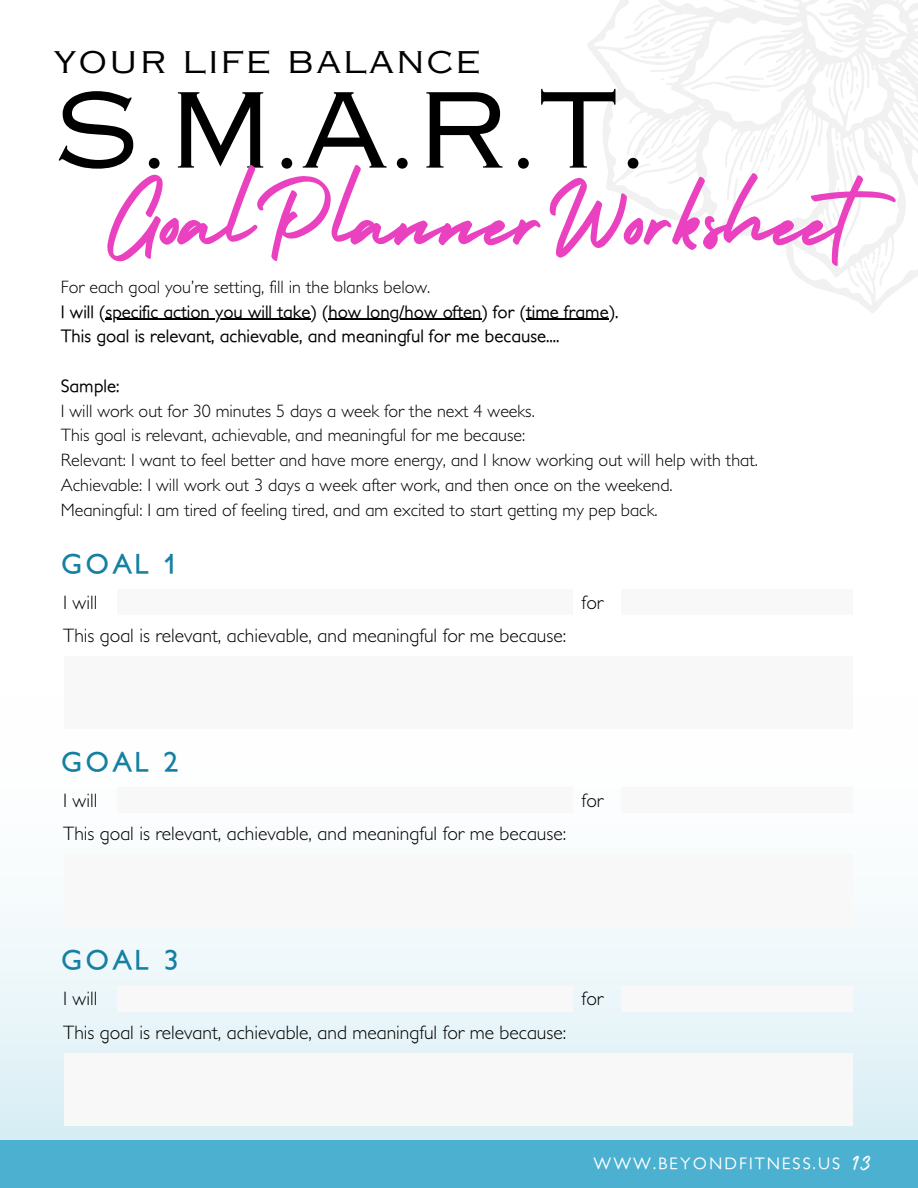
<style>
.page{position:relative;width:918px;height:1188px;background:#fff}
.page>*{position:absolute;margin:0;border:0;box-sizing:border-box;transform-origin:0 0}
.t1{font:110.25px "Holiday";color:#ea41c0}
.t2{font:103.65px "Copperplate Gothic LT Pro 32 AB";color:#000}
.t3{font:29.7px "Copperplate Gothic LT Pro 32 AB";letter-spacing:.08em;color:#000}
.t4{font:700 27px "Petita";letter-spacing:.11em;color:#1580a2}
.t5{font:27px "Holiday";color:#fff}
.t6{font:300 19.5px "Petita";color:#000}
.t7{font:300 18px "Petita";color:#000}
.t8{font:500 18px "Petita";color:#000}
.t9{font:500 16.5px "Petita";letter-spacing:.125em;color:#fff}
</style>
<div class="page">
<svg style="left:587px;top:0;width:331px;height:313px"></svg>
<svg style="left:739px;top:101px;width:64px;height:98px"></svg>
<svg style="left:811px;top:117px;width:3px;height:5px"></svg>
<svg style="left:633px;top:0;width:124px;height:31px"></svg>
<svg style="left:913px;top:111px;width:5px;height:20px"></svg>
<svg style="left:640px;top:38px;width:150px;height:53px"></svg>
<svg style="left:880px;top:261px;width:4px;height:7px"></svg>
<svg style="left:635px;top:116px;width:67px;height:55px"></svg>
<svg style="left:856px;top:84px;width:3px;height:6px"></svg>
<svg style="left:846px;top:71px;width:3px;height:14px"></svg>
<svg style="left:862px;top:261px;width:7px;height:20px"></svg>
<svg style="left:841px;top:30px;width:7px;height:3px"></svg>
<svg style="left:828px;top:86px;width:7px;height:22px"></svg>
<svg style="left:832px;top:143px;width:30px;height:105px"></svg>
<svg style="left:830px;top:47px;width:13px;height:5px"></svg>
<svg style="left:869px;top:39px;width:11px;height:4px"></svg>
<svg style="left:878px;top:29px;width:5px;height:3px"></svg>
<svg style="left:870px;top:137px;width:6px;height:8px"></svg>
<hr style="left:106px;top:319px;width:205px;height:1px;background:#000">
<hr style="left:328px;top:319px;width:154px;height:1px;background:#000">
<hr style="left:526px;top:319px;width:83px;height:1px;background:#000">
<div style="left:0;top:696px;width:918px;height:492px;background:linear-gradient(to bottom,#fff,#d5ecf4)"></div>
<div style="left:117px;top:589px;width:456px;height:26px;background:#f8f8f8"></div>
<div style="left:622px;top:589px;width:231px;height:26px;background:#f8f8f8"></div>
<div style="left:64px;top:656px;width:789px;height:73px;background:#f8f8f8"></div>
<div style="left:117px;top:787px;width:456px;height:26px;background:#f8f8f8"></div>
<div style="left:622px;top:787px;width:231px;height:26px;background:#f8f8f8"></div>
<div style="left:64px;top:854px;width:789px;height:73px;background:#f8f8f8"></div>
<div style="left:117px;top:986px;width:456px;height:25px;background:#f8f8f8"></div>
<div style="left:622px;top:986px;width:231px;height:25px;background:#f8f8f8"></div>
<div style="left:64px;top:1053px;width:789px;height:73px;background:#f8f8f8"></div>
<div style="left:0;top:1141px;width:918px;height:47px;background:#4cb1d1"></div>
<p class="t3" style="left:53px;top:51px;width:429px">YOUR LIFE BALANCE</p>
<p class="t2" style="left:53px;top:92px;width:601px">S.M.A.R.T.</p>
<p class="t1" style="left:104px;top:134px;width:820px">GoalPlannerWorksheet</p>
<p class="t7" style="left:61px;top:276px;width:371px">For each goal you’re setting, fill in the blanks below.</p>
<p class="t8" style="left:61px;top:301px;width:559px">I will (specific action you will take) (how long/how often) for (time frame).</p>
<p class="t8" style="left:61px;top:325px;width:500px">This goal is relevant, achievable, and meaningful for me because....</p>
<p class="t8" style="left:61px;top:375px;width:60px">Sample:</p>
<p class="t7" style="left:61px;top:400px;width:476px">I will work out for 30 minutes 5 days a week for the next 4 weeks.</p>
<p class="t7" style="left:61px;top:425px;width:466px">This goal is relevant, achievable, and meaningful for me because:</p>
<p class="t7" style="left:61px;top:449px;width:699px">Relevant: I want to feel better and have more energy, and I know working out will help with that.</p>
<p class="t7" style="left:61px;top:474px;width:614px">Achievable: I will work out 3 days a week after work, and then once on the weekend.</p>
<p class="t7" style="left:61px;top:499px;width:598px">Meaningful: I am tired of feeling tired, and am excited to start getting my pep back.</p>
<p class="t4" style="left:61px;top:547px;width:114px">GOAL 1</p>
<p class="t6" style="left:63px;top:591px;width:36px">I will</p>
<p class="t6" style="left:582px;top:591px;width:23px">for</p>
<p class="t6" style="left:63px;top:624px;width:505px">This goal is relevant, achievable, and meaningful for me because:</p>
<p class="t4" style="left:61px;top:745px;width:119px">GOAL 2</p>
<p class="t6" style="left:63px;top:789px;width:36px">I will</p>
<p class="t6" style="left:582px;top:789px;width:23px">for</p>
<p class="t6" style="left:63px;top:822px;width:505px">This goal is relevant, achievable, and meaningful for me because:</p>
<p class="t4" style="left:61px;top:944px;width:119px">GOAL 3</p>
<p class="t6" style="left:63px;top:988px;width:36px">I will</p>
<p class="t6" style="left:582px;top:988px;width:23px">for</p>
<p class="t6" style="left:63px;top:1021px;width:505px">This goal is relevant, achievable, and meaningful for me because:</p>
<p class="t9" style="left:593px;top:1153px;width:248px">WWW.BEYONDFITNESS.US</p>
<p class="t5" style="left:852px;top:1144px;width:20px">13</p>
</div>
